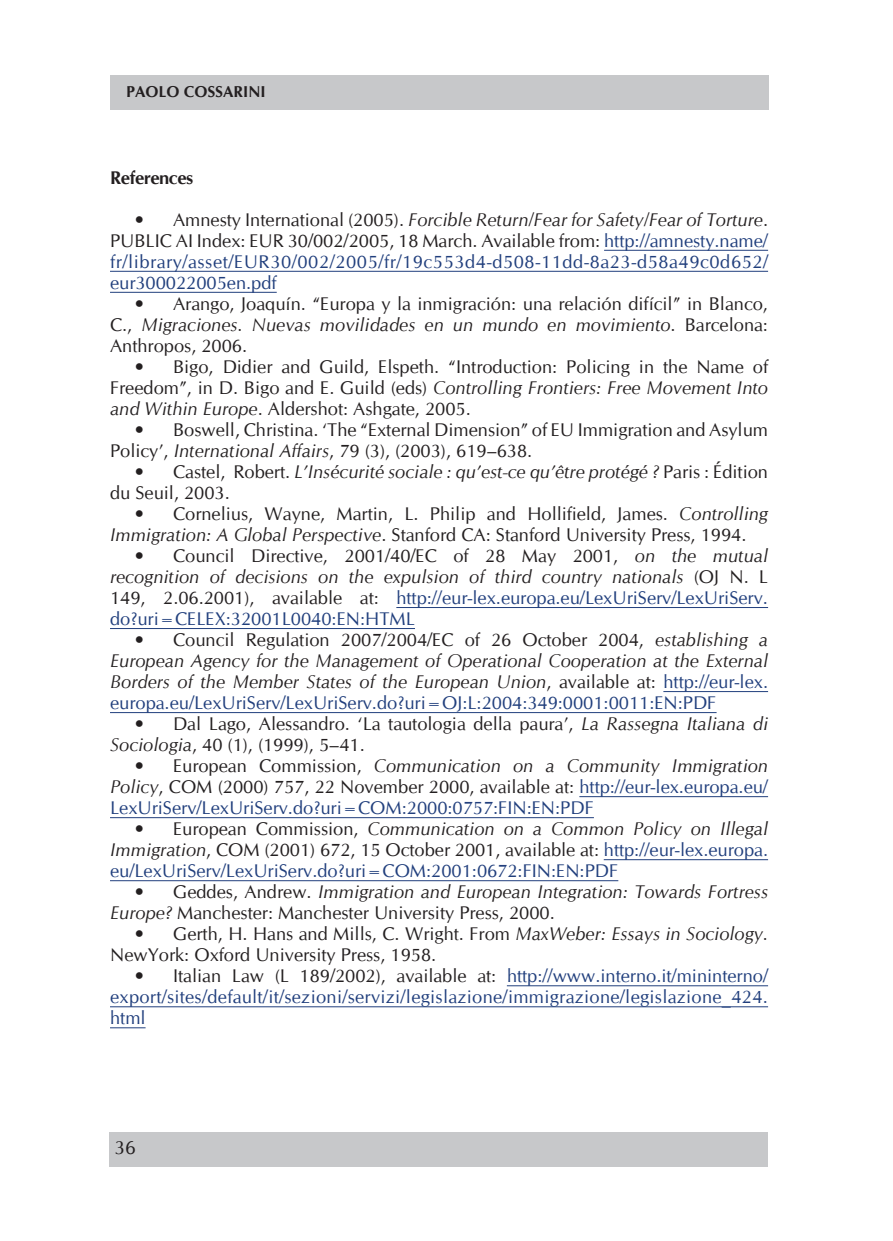
<style>
.page{position:relative;width:893px;height:1241px;background:#fff}
.page>*{position:absolute;margin:0;border:0;box-sizing:border-box;transform-origin:0 0}
.t1{font:19.25px "CG Omega";color:#231f20}
.t2{font:18.38px/21px "CG Omega";color:#213f7d;text-align:justify}
.t3{font:18.38px/21px "CG Omega";color:#231f20}
.t4{font:italic 18.38px/21px "CG Omega";color:#231f20}
.t5{font:700 18.38px "CG Omega";letter-spacing:-.025em;color:#231f20}
.t6{font:700 15.75px "CG Omega";color:#231f20}
.s1{color:#231f20}
.s2{font-style:italic;color:#231f20}
.s3{font-style:italic}
.s4{font-style:normal}
.s5{font-style:normal;color:#213f7d}
</style>
<div class="page">
<div style="left:109px;top:1132px;width:658px;height:34px;background:#c7c8ca"></div>
<div style="left:110px;top:75px;width:658px;height:34px;background:#c7c8ca"></div>
<hr style="left:604px;top:250px;width:164px;height:1px;background:#213f7d">
<hr style="left:110px;top:271px;width:658px;height:1px;background:#213f7d">
<hr style="left:110px;top:292px;width:167px;height:1px;background:#213f7d">
<hr style="left:396px;top:607px;width:372px;height:1px;background:#213f7d">
<hr style="left:110px;top:628px;width:305px;height:1px;background:#213f7d">
<hr style="left:663px;top:691px;width:105px;height:1px;background:#213f7d">
<hr style="left:110px;top:712px;width:607px;height:1px;background:#213f7d">
<hr style="left:579px;top:796px;width:189px;height:1px;background:#213f7d">
<hr style="left:110px;top:817px;width:484px;height:1px;background:#213f7d">
<hr style="left:604px;top:859px;width:164px;height:1px;background:#213f7d">
<hr style="left:110px;top:880px;width:508px;height:1px;background:#213f7d">
<hr style="left:507px;top:985px;width:261px;height:1px;background:#213f7d">
<hr style="left:110px;top:1006px;width:658px;height:1px;background:#213f7d">
<hr style="left:110px;top:1027px;width:36px;height:1px;background:#213f7d">
<p class="t6" style="left:126px;top:82px;width:21px">PAOLO</p>
<p class="t6" style="left:184px;top:82px;width:21px">COSSARINI</p>
<p class="t5" style="left:110px;top:166px;width:85px">REFERENCES</p>
<p class="t2" style="left:110px;top:209px;width:660px;text-indent:25px"><span class="s1">• Amnesty International (2005).</span> <span class="s2">Forcible Return/Fear for Safety/Fear of Torture</span><span class="s1">.<br>PUBLIC AI Index: EUR 30/002/2005, 18 March. Available from:</span> http://amnesty.name/ fr/library/asset/EUR30/002/2005/fr/19c553d4-d508-11dd-8a23-d58a49c0d652/ eur300022005en.pdf</p>
<p class="t3" style="left:110px;top:293px;width:659px;text-align:justify;text-indent:25px">• Arango, Joaquín. “Europa y la inmigración: una relación difícil” in Blanco, C., <span class="s3">Migraciones. Nuevas movilidades en un mundo en movimiento</span>. Barcelona:<br>Anthropos, 2006.</p>
<p class="t3" style="left:110px;top:356px;width:660px;text-align:justify;text-indent:25px">• Bigo, Didier and Guild, Elspeth. “Introduction: Policing in the Name of Freedom”, in D. Bigo and E. Guild (eds) <span class="s3">Controlling Frontiers: Free Movement Into and Within Europe</span>. Aldershot: Ashgate, 2005.</p>
<p class="t3" style="left:110px;top:419px;width:660px;text-indent:25px">• Boswell, Christina. ‘The “External Dimension” of EU Immigration and Asylum<br>Policy’, <span class="s3">International Affairs</span>, 79 (3), (2003), 619–638.</p>
<p class="t4" style="left:110px;top:461px;width:659px;text-indent:25px"><span class="s4">• Castel, Robert.</span> L’Insécurité sociale : qu’est-ce qu’être protégé ? <span class="s4">Paris : Édition du Seuil, 2003.</span></p>
<p class="t3" style="left:110px;top:503px;width:659px;text-indent:25px">• Cornelius, Wayne, Martin, L. Philip and Hollifield, James. <span class="s3">Controlling<br>Immigration: A Global Perspective</span>. Stanford CA: Stanford University Press, 1994.</p>
<p class="t2" style="left:110px;top:545px;width:660px;text-indent:25px"><span class="s1">• Council Directive, 2001/40/EC of 28 May 2001,</span> <span class="s2">on the mutual recognition of decisions on the expulsion of third country nationals</span> <span class="s1">(OJ N. L 149, 2.06.2001), available at:</span> http://eur-lex.europa.eu/LexUriServ/LexUriServ. do?uri=CELEX:32001L0040:EN:HTML</p>
<p class="t4" style="left:110px;top:629px;width:660px;text-align:justify;text-indent:25px"><span class="s4">• Council Regulation 2007/2004/EC of 26 October 2004,</span> establishing a European Agency for the Management of Operational Cooperation at the External Borders of the Member States of the European Union<span class="s4">, available at:</span> <span class="s5">http://eur-lex. europa.eu/LexUriServ/LexUriServ.do?uri=OJ:L:2004:349:0001:0011:EN:PDF</span></p>
<p class="t3" style="left:110px;top:713px;width:660px;text-indent:25px">• Dal Lago, Alessandro. ‘La tautologia della paura’, <span class="s3">La Rassegna Italiana di<br>Sociologia</span>, 40 (1), (1999), 5–41.</p>
<p class="t2" style="left:110px;top:755px;width:660px;text-indent:25px"><span class="s1">• European Commission,</span> <span class="s2">Communication on a Community Immigration Policy</span><span class="s1">, COM (2000) 757, 22 November 2000, available at:</span> http://eur-lex.europa.eu/ LexUriServ/LexUriServ.do?uri=COM:2000:0757:FIN:EN:PDF</p>
<p class="t2" style="left:110px;top:818px;width:659px;text-indent:25px"><span class="s1">• European Commission,</span> <span class="s2">Communication on a Common Policy on Illegal Immigration</span><span class="s1">, COM (2001) 672, 15 October 2001, available at:</span> http://eur-lex.europa. eu/LexUriServ/LexUriServ.do?uri=COM:2001:0672:FIN:EN:PDF</p>
<p class="t3" style="left:110px;top:881px;width:659px;text-indent:25px">• Geddes, Andrew. <span class="s3">Immigration and European Integration: Towards Fortress<br>Europe?</span> Manchester: Manchester University Press, 2000.</p>
<p class="t3" style="left:110px;top:923px;width:659px;text-indent:25px">• Gerth, H. Hans and Mills, C. Wright. From <span class="s3">MaxWeber: Essays in Sociology.<br></span>NewYork: Oxford University Press, 1958.</p>
<p class="t2" style="left:110px;top:965px;width:659px;text-indent:25px"><span class="s1">• Italian Law (L 189/2002), available at:</span> http://www.interno.it/mininterno/ export/sites/default/it/sezioni/servizi/legislazione/immigrazione/legislazione_424. html</p>
<p class="t1" style="left:114px;top:1136px;width:23px">36</p>
</div>
